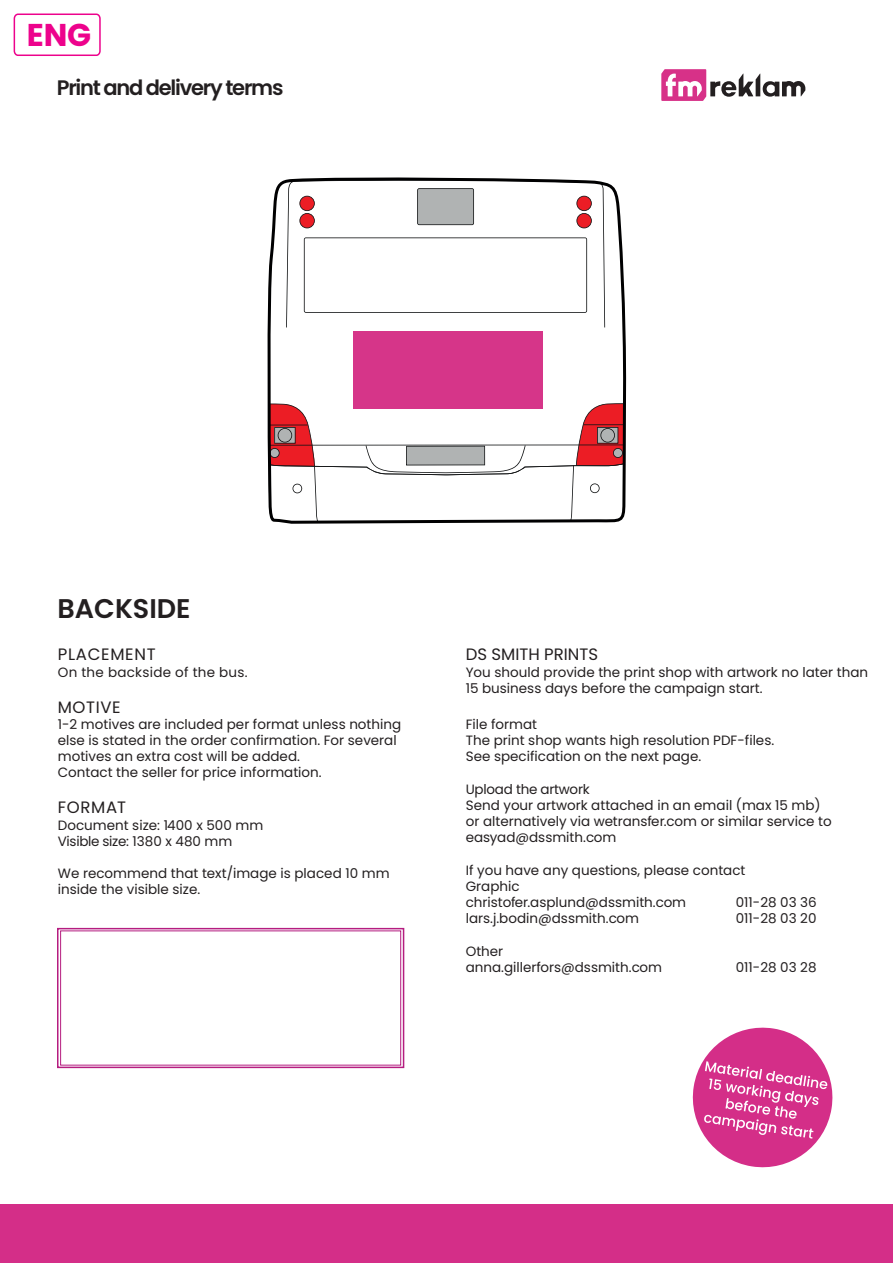
<style>
.page{position:relative;width:893px;height:1263px;background:#fff}
.page>*{position:absolute;margin:0;border:0;box-sizing:border-box;transform-origin:0 0}
.t1{font:700 31.5px "Poppins";color:#ed028c}
.t2{font:600 27px "Poppins";color:#231f20}
.t3{font:600 21px "Poppins";letter-spacing:-.06em;color:#231f20}
.t4{font:16.5px "Poppins";letter-spacing:.035em;color:#231f20}
.t5{font:16.5px "Poppins";color:#231f20}
.t6{font:13.5px/16.2px "Poppins";color:#231f20}
.t7{font:13.5px "Poppins";letter-spacing:.02em;color:#231f20}
</style>
<div class="page">
<div style="left:14px;top:14px;width:87px;height:42px;border:2px solid #ed028c;border-radius:4px"></div>
<div style="left:57px;top:928px;width:347px;height:140px;border:2px solid #b51d80"></div>
<svg style="left:267px;top:177px;width:360px;height:347px"></svg>
<div style="left:0;top:1204px;width:893px;height:59px;background:#d42e88"></div>
<svg style="left:661px;top:69px;width:144px;height:32px"></svg>
<svg style="left:692px;top:1027px;width:141px;height:141px"></svg>
<h1 class="t1" style="left:27px;top:17px;width:66px">ENG</h1>
<h3 class="t3" style="left:57px;top:75px;width:228px">Print and delivery terms</h3>
<h2 class="t2" style="left:58px;top:593px;width:135px">BACKSIDE</h2>
<p class="t4" style="left:58px;top:645px;width:99px">PLACEMENT</p>
<p class="t7" style="left:58px;top:664px;width:191px">On the backside of the bus.</p>
<p class="t4" style="left:58px;top:697px;width:64px">MOTIVE</p>
<p class="t6" style="left:58px;top:716px;width:345px">1-2 motives are included per format unless nothing else is stated in the order confirmation. For several motives an extra cost will be added.<br>Contact the seller for price information.</p>
<p class="t4" style="left:58px;top:798px;width:70px">FORMAT</p>
<p class="t6" style="left:58px;top:817px;width:207px">Document size: 1400 x 500 mm<br>Visible size: 1380 x 480 mm</p>
<p class="t6" style="left:58px;top:865px;width:333px">We recommend that text/image is placed 10 mm inside the visible size.</p>
<p class="t5" style="left:466px;top:645px;width:134px">DS SMITH PRINTS</p>
<p class="t6" style="left:466px;top:664px;width:404px">You should provide the print shop with artwork no later than<br>15 business days before the campaign start.</p>
<p class="t6" style="left:466px;top:716px;width:310px">File format<br>The print shop wants high resolution PDF-files.<br>See specification on the next page.</p>
<p class="t6" style="left:466px;top:781px;width:367px">Upload the artwork<br>Send your artwork attached in an email (max 15 mb) or alternatively via wetransfer.com or similar service to easyad@dssmith.com</p>
<p class="t6" style="left:466px;top:862px;width:281px">If you have any questions, please contact<br>Graphic<br>christofer.asplund@dssmith.com</p>
<p class="t6" style="left:736px;top:894px;width:82px">011-28 03 36</p>
<p class="t6" style="left:466px;top:910px;width:175px">lars.j.bodin@dssmith.com</p>
<p class="t6" style="left:736px;top:910px;width:82px">011-28 03 20</p>
<p class="t6" style="left:466px;top:943px;width:198px">Other anna.gillerfors@dssmith.com</p>
<p class="t6" style="left:736px;top:959px;width:82px">011-28 03 28</p>
</div>
